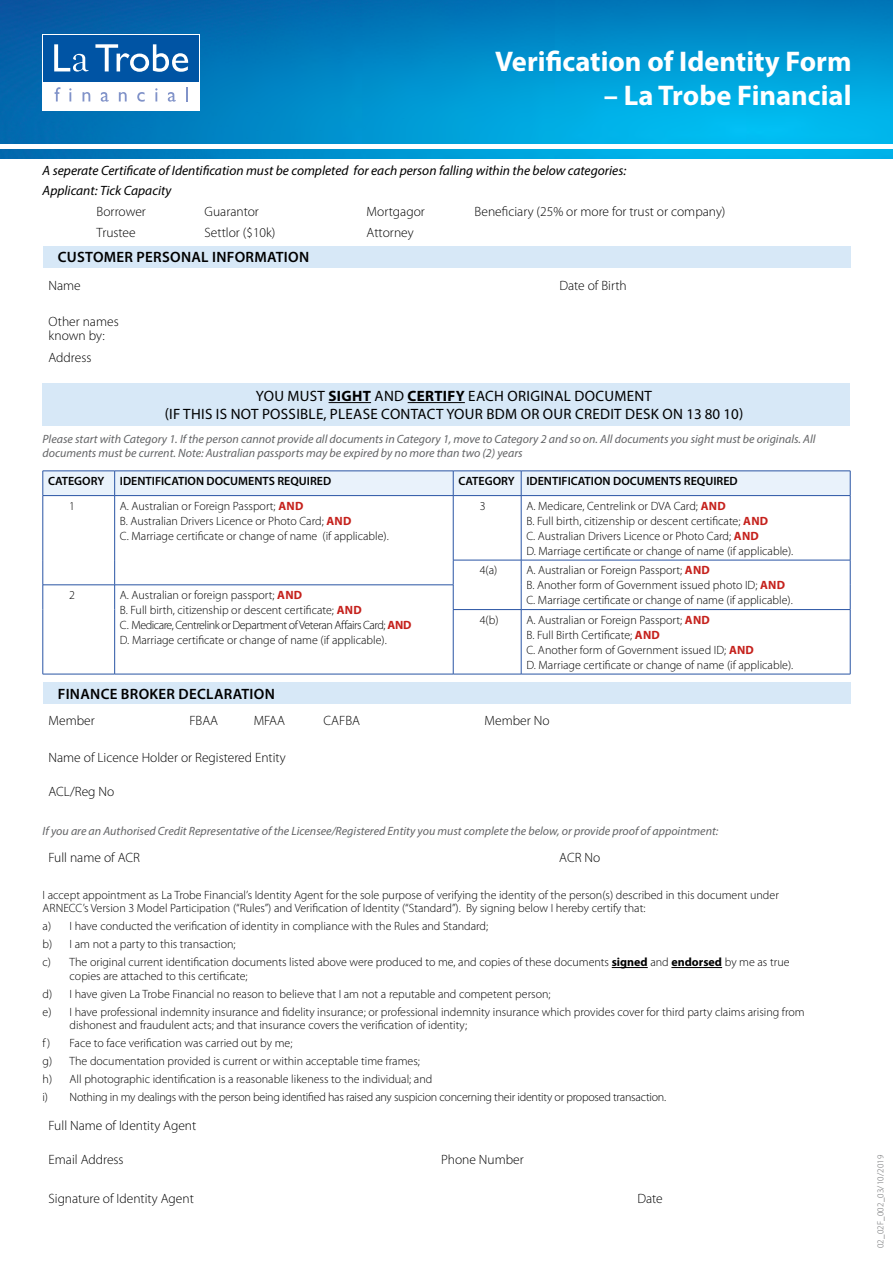
<style>
.page{position:relative;width:893px;height:1263px;background:#fff}
.page>*{position:absolute;margin:0;border:0;box-sizing:border-box;transform-origin:0 0}
.t1{font:700 28.5px "Myriad Pro";color:#fff}
.t2{font:15px/18px "Myriad Pro";letter-spacing:.02em;color:#000;text-align:center}
.t3{font:600 15px "Myriad Pro";letter-spacing:.02em;color:#000}
.t4{font:300 13.5px/13.5px "Myriad Pro";color:#000}
.t5{font:italic 13.5px/19.5px "Myriad Pro";color:#000}
.t6{font:300 12px/15px "Myriad Pro";color:#000}
.t7{font:italic 12px/14.4px "Myriad Pro";color:#636466}
.t8{font:600 12px "Myriad Pro";color:#000}
.t9{font:300 9px "Myriad Pro";letter-spacing:.02em;color:#636466}
.s1{font-weight:700}
.s2{font-weight:700;color:#c5211c}
</style>
<div class="page">
<img style="left:0;top:0;width:893px;height:144px">
<div style="left:43px;top:81px;width:156px;height:29px;background:#fff"></div>
<div style="left:43px;top:35px;width:156px;height:46px;background:#0054a4"></div>
<svg style="left:55px;top:87px;width:5px;height:14px"></svg>
<svg style="left:69px;top:88px;width:2px;height:13px"></svg>
<svg style="left:83px;top:92px;width:7px;height:9px"></svg>
<svg style="left:101px;top:92px;width:8px;height:10px"></svg>
<svg style="left:119px;top:92px;width:8px;height:9px"></svg>
<svg style="left:137px;top:92px;width:8px;height:10px"></svg>
<svg style="left:155px;top:88px;width:2px;height:13px"></svg>
<svg style="left:168px;top:92px;width:8px;height:10px"></svg>
<svg style="left:186px;top:87px;width:2px;height:14px"></svg>
<svg style="left:95px;top:44px;width:93px;height:28px"></svg>
<svg style="left:54px;top:44px;width:35px;height:28px"></svg>
<img style="left:0;top:150px;width:893px;height:8px">
<div style="left:43px;top:246px;width:807px;height:21px;background:#d7e8f7"></div>
<div style="left:43px;top:383px;width:807px;height:43px;background:#d7e8f7"></div>
<hr style="left:329px;top:402px;width:42px;height:1px;background:#000">
<hr style="left:408px;top:402px;width:57px;height:1px;background:#000">
<hr style="left:114px;top:496px;width:1px;height:64px;background:#2954a4">
<hr style="left:453px;top:496px;width:1px;height:64px;background:#2954a4">
<hr style="left:521px;top:496px;width:1px;height:64px;background:#2954a4">
<hr style="left:850px;top:496px;width:1px;height:64px;background:#2954a4">
<hr style="left:453px;top:560px;width:68px;height:1px;background:#2954a4">
<hr style="left:521px;top:560px;width:329px;height:1px;background:#2954a4">
<hr style="left:43px;top:585px;width:72px;height:1px;background:#2954a4">
<hr style="left:115px;top:585px;width:338px;height:1px;background:#2954a4">
<svg style="left:114px;top:560px;width:1px;height:50px"></svg>
<svg style="left:453px;top:560px;width:1px;height:49px"></svg>
<svg style="left:521px;top:560px;width:1px;height:49px"></svg>
<svg style="left:850px;top:560px;width:1px;height:49px"></svg>
<hr style="left:114px;top:610px;width:1px;height:64px;background:#2954a4">
<hr style="left:453px;top:609px;width:68px;height:1px;background:#2954a4">
<hr style="left:453px;top:610px;width:1px;height:64px;background:#2954a4">
<hr style="left:521px;top:609px;width:329px;height:1px;background:#2954a4">
<hr style="left:521px;top:610px;width:1px;height:64px;background:#2954a4">
<hr style="left:850px;top:610px;width:1px;height:64px;background:#2954a4">
<hr style="left:43px;top:674px;width:72px;height:1px;background:#2954a4">
<hr style="left:115px;top:674px;width:338px;height:1px;background:#2954a4">
<hr style="left:453px;top:674px;width:68px;height:1px;background:#2954a4">
<hr style="left:521px;top:674px;width:329px;height:1px;background:#2954a4">
<div style="left:43px;top:471px;width:808px;height:25px;background:#e9f2fb"></div>
<hr style="left:115px;top:471px;width:338px;height:1px;background:#2954a4">
<hr style="left:453px;top:471px;width:68px;height:1px;background:#2954a4">
<hr style="left:521px;top:471px;width:329px;height:1px;background:#2954a4">
<hr style="left:43px;top:496px;width:1px;height:64px;background:#2954a4">
<svg style="left:43px;top:560px;width:1px;height:50px"></svg>
<hr style="left:43px;top:610px;width:1px;height:64px;background:#2954a4">
<div style="left:43px;top:683px;width:807px;height:21px;background:#d7e8f7"></div>
<hr style="left:612px;top:967px;width:36px;height:1px;background:#000">
<hr style="left:671px;top:967px;width:51px;height:1px;background:#000">
<h1 class="t1" style="left:495px;top:43px;width:358px">Verification of Identity Form</h1>
<h1 class="t1" style="left:604px;top:77px;width:249px">– La Trobe Financial</h1>
<p class="t5" style="left:43px;top:161px;width:585px">A seperate Certificate of Identification must be completed for each person falling within the below categories:<br>Applicant: Tick Capacity</p>
<p class="t4" style="left:97px;top:205px;width:51px">Borrower</p>
<p class="t4" style="left:205px;top:205px;width:56px">Guarantor</p>
<p class="t4" style="left:367px;top:205px;width:60px">Mortgagor</p>
<p class="t4" style="left:475px;top:205px;width:252px">Beneficiary (25% or more for trust or company)</p>
<p class="t4" style="left:97px;top:226px;width:41px">Trustee</p>
<p class="t4" style="left:205px;top:226px;width:72px">Settlor ($10k)</p>
<p class="t4" style="left:367px;top:226px;width:49px">Attorney</p>
<p class="t3" style="left:58px;top:248px;width:253px">CUSTOMER PERSONAL INFORMATION</p>
<p class="t4" style="left:49px;top:278px;width:34px">Name</p>
<p class="t4" style="left:559px;top:278px;width:69px">Date of Birth</p>
<p class="t4" style="left:49px;top:315px;width:72px">Other names known by:</p>
<p class="t4" style="left:49px;top:351px;width:44px">Address</p>
<p class="t2" style="left:165px;top:387px;width:580px">YOU MUST <span class="s1">SIGHT</span> AND <span class="s1">CERTIFY</span> EACH ORIGINAL DOCUMENT<br>(IF THIS IS NOT POSSIBLE, PLEASE CONTACT YOUR BDM OR OUR CREDIT DESK ON 13 80 10)</p>
<p class="t7" style="left:43px;top:431px;width:774px">Please start with Category 1. If the person cannot provide all documents in Category 1, move to Category 2 and so on. All documents you sight must be originals. All documents must be current. Note: Australian passports may be expired by no more than two (2) years</p>
<p class="t8" style="left:48px;top:473px;width:58px">CATEGORY</p>
<p class="t8" style="left:120px;top:473px;width:213px">IDENTIFICATION DOCUMENTS REQUIRED</p>
<p class="t8" style="left:458px;top:473px;width:281px">CATEGORY IDENTIFICATION DOCUMENTS REQUIRED</p>
<p class="t6" style="left:69px;top:498px;width:7px">1</p>
<p class="t6" style="left:120px;top:498px;width:270px">A. Australian or Foreign Passport; <span class="s2">AND<br></span>B. Australian Drivers Licence or Photo Card; <span class="s2">AND<br></span>C. Marriage certificate or change of name (if applicable).</p>
<p class="t6" style="left:480px;top:498px;width:7px">3</p>
<p class="t6" style="left:526px;top:498px;width:268px">A. Medicare, Centrelink or DVA Card; <span class="s2">AND<br></span>B. Full birth, citizenship or descent certificate; <span class="s2">AND<br></span>C. Australian Drivers Licence or Photo Card; <span class="s2">AND<br></span>D. Marriage certificate or change of name (if applicable).</p>
<p class="t6" style="left:480px;top:563px;width:19px">4(a)</p>
<p class="t6" style="left:526px;top:563px;width:268px">A. Australian or Foreign Passport; <span class="s2">AND<br></span>B. Another form of Government issued photo ID; <span class="s2">AND<br></span>C. Marriage certificate or change of name (if applicable).</p>
<p class="t6" style="left:69px;top:587px;width:7px">2</p>
<p class="t6" style="left:120px;top:587px;width:293px">A. Australian or foreign passport; <span class="s2">AND<br></span>B. Full birth, citizenship or descent certificate; <span class="s2">AND<br></span>C. Medicare, Centrelink or Department of Veteran Affairs Card; <span class="s2">AND </span>D. Marriage certificate or change of name (if applicable).</p>
<p class="t6" style="left:480px;top:612px;width:20px">4(b)</p>
<p class="t6" style="left:526px;top:612px;width:268px">A. Australian or Foreign Passport; <span class="s2">AND<br></span>B. Full Birth Certificate; <span class="s2">AND<br></span>C. Another form of Government issued ID; <span class="s2">AND<br></span>D. Marriage certificate or change of name (if applicable).</p>
<p class="t3" style="left:58px;top:684px;width:219px">FINANCE BROKER DECLARATION</p>
<p class="t4" style="left:49px;top:714px;width:48px">Member</p>
<p class="t4" style="left:189px;top:714px;width:30px">FBAA</p>
<p class="t4" style="left:254px;top:714px;width:33px">MFAA</p>
<p class="t4" style="left:323px;top:714px;width:38px">CAFBA</p>
<p class="t4" style="left:485px;top:714px;width:66px">Member No</p>
<p class="t4" style="left:49px;top:751px;width:239px">Name of Licence Holder or Registered Entity</p>
<p class="t4" style="left:49px;top:785px;width:67px">ACL/Reg No</p>
<p class="t7" style="left:43px;top:824px;width:677px">If you are an Authorised Credit Representative of the Licensee/Registered Entity you must complete the below, or provide proof of appointment:</p>
<p class="t4" style="left:49px;top:850px;width:93px">Full name of ACR</p>
<p class="t4" style="left:559px;top:850px;width:43px">ACR No</p>
<p class="t6" style="left:43px;top:888px;width:738px;line-height:13.5px">I accept appointment as La Trobe Financial’s Identity Agent for the sole purpose of verifying the identity of the person(s) described in this document under<br>ARNECC’s Version 3 Model Participation (“Rules”) and Verification of Identity (“Standard”). By signing below I hereby certify that:</p>
<p class="t6" style="left:43px;top:917px;width:748px;line-height:18px">a) I have conducted the verification of identity in compliance with the Rules and Standard;<br>b) I am not a party to this transaction;<br>c) The original current identification documents listed above were produced to me, and copies of these documents <span class="s1">signed</span> and <span class="s1">endorsed</span> by me as true</p>
<p class="t6" style="left:43px;top:967px;width:764px;line-height:18px;text-indent:27px">copies are attached to this certificate;<br>d) I have given La Trobe Financial no reason to believe that I am not a reputable and competent person;<br>e) I have professional indemnity insurance and fidelity insurance; or professional indemnity insurance which provides cover for third party claims arising from</p>
<p class="t6" style="left:43px;top:1016px;width:625px;line-height:18px;text-indent:27px">dishonest and fraudulent acts; and that insurance covers the verification of identity;<br>f ) Face to face verification was carried out by me;<br>g) The documentation provided is current or within acceptable time frames;<br>h) All photographic identification is a reasonable likeness to the individual; and<br>i) Nothing in my dealings with the person being identified has raised any suspicion concerning their identity or proposed transaction.</p>
<p class="t4" style="left:49px;top:1119px;width:149px">Full Name of Identity Agent</p>
<p class="t4" style="left:49px;top:1153px;width:77px">Email Address</p>
<p class="t4" style="left:441px;top:1153px;width:84px">Phone Number</p>
<p class="t4" style="left:49px;top:1191px;width:147px">Signature of Identity Agent</p>
<p class="t4" style="left:637px;top:1191px;width:27px">Date</p>
<p class="t9" style="left:875px;top:1248px;width:95px;rotate:-90deg">02_02F_002_03/10/2019</p>
</div>
